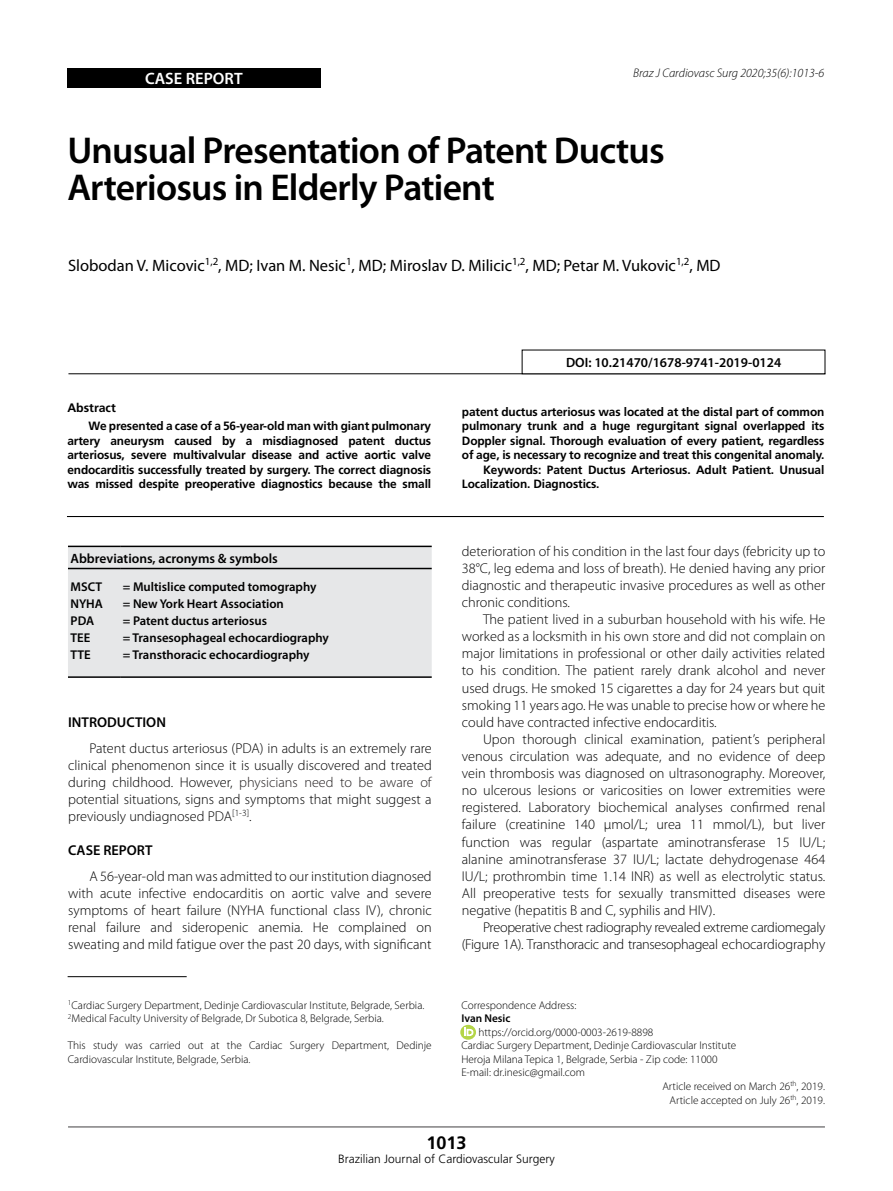
<style>
.page{position:relative;width:893px;height:1191px;background:#fff}
.page>*{position:absolute;margin:0;border:0;box-sizing:border-box;transform-origin:0 0}
.t1{font:600 37.5px/37.5px "Myriad Pro";letter-spacing:-.02em;color:#000}
.t2{font:700 18px "Frutiger";color:#000}
.t3{font:16.5px "Myriad Pro";color:#000}
.t4{font:600 16.5px "Myriad Pro";color:#fff}
.t5{font:300 14.25px/17.1px "Myriad Pro";color:#000;text-align:justify}
.t6{font:300 14.25px/17.1px "Myriad Pro";letter-spacing:-.02em;color:#000;text-align:right}
.t7{font:600 14.25px "Myriad Pro";color:#000}
.t8{font:600 13.5px "Myriad Pro";color:#000}
.t9{font:600 12.75px/17.1px "Myriad Pro";color:#000}
.t10{font:italic 300 12.45px "Myriad Pro";color:#000}
.t11{font:700 12.3px "Frutiger";color:#000}
.t12{font:700 12px/14.4px "Frutiger";letter-spacing:-.01em;color:#000;text-align:justify}
.t13{font:300 12px "Frutiger";color:#000}
.t14{font:300 11.25px/13.5px "Myriad Pro";color:#000}
.t15{font:600 11.25px "Myriad Pro";color:#000}
.s1{color:#231f20}
</style>
<div class="page">
<hr style="left:68px;top:1126px;width:757px;height:1px;background:#414042">
<div style="left:67px;top:68px;width:254px;height:20px;background:#000"></div>
<hr style="left:67px;top:516px;width:757px;height:1px;background:#000">
<hr style="left:68px;top:373px;width:757px;height:1px;background:#000">
<hr style="left:68px;top:976px;width:119px;height:1px;background:#000">
<svg style="left:460px;top:1024px;width:16px;height:15px"></svg>
<svg style="left:465px;top:1027px;width:8px;height:8px"></svg>
<div style="left:68px;top:547px;width:364px;height:129px;background:#e6e7e8"></div>
<hr style="left:68px;top:545px;width:52px;height:2px;background:#000">
<hr style="left:120px;top:545px;width:312px;height:2px;background:#000">
<hr style="left:68px;top:568px;width:52px;height:1px;background:#000">
<hr style="left:120px;top:568px;width:312px;height:1px;background:#000">
<hr style="left:68px;top:676px;width:52px;height:2px;background:#000">
<hr style="left:120px;top:676px;width:312px;height:2px;background:#000">
<p class="t4" style="left:145px;top:69px;width:99px">CASE REPORT</p>
<p class="t10" style="left:633px;top:67px;width:193px">Braz J Cardiovasc Surg 2020;35(6):1013-6</p>
<h1 class="t1" style="left:67px;top:132px;width:599px">Unusual Presentation of Patent Ductus<br>Arteriosus in Elderly Patient</h1>
<p class="t3" style="left:68px;top:256px;width:654px">Slobodan V. Micovic<sup>1,2</sup>, MD; Ivan M. Nesic<sup>1</sup>, MD; Miroslav D. Milicic<sup>1,2</sup>, MD; Petar M. Vukovic<sup>1,2</sup>, MD</p>
<p class="t11" style="left:67px;top:400px;width:50px">Abstract</p>
<p class="t12" style="left:67px;top:419px;width:365px;text-indent:21px">We presented a case of a 56-year-old man with giant pulmonary artery aneurysm caused by a misdiagnosed patent ductus arteriosus, severe multivalvular disease and active aortic valve endocarditis successfully treated by surgery. The correct diagnosis was missed despite preoperative diagnostics because the small</p>
<p class="t8" style="left:71px;top:550px;width:209px">Abbreviations, acronyms &amp; symbols</p>
<p class="t9" style="left:71px;top:578px;width:34px">MSCT<br>NYHA<br>PDA<br>TEE<br>TTE</p>
<p class="t9" style="left:123px;top:578px;width:208px">= Multislice computed tomography<br>= New York Heart Association<br>= Patent ductus arteriosus<br>= Transesophageal echocardiography = Transthoracic echocardiography</p>
<p class="t7" style="left:68px;top:714px;width:99px">INTRODUCTION</p>
<p class="t5" style="left:68px;top:739px;width:365px;text-indent:21px">Patent ductus arteriosus (PDA) in adults is an extremely rare clinical phenomenon since it is usually discovered and treated during childhood. However, <span class="s1">physicians need to be aware of </span>potential situations, signs and symptoms that might suggest a previously undiagnosed PDA<sup>[1-3]</sup>.</p>
<p class="t7" style="left:68px;top:842px;width:86px">CASE REPORT</p>
<p class="t5" style="left:68px;top:867px;width:365px;text-indent:21px">A 56-year-old man was admitted to our institution diagnosed with acute infective endocarditis on aortic valve and severe symptoms of heart failure (NYHA functional class IV), chronic renal failure and sideropenic anemia. He complained on sweating and mild fatigue over the past 20 days, with significant</p>
<p class="t14" style="left:68px;top:998px;width:358px"><sup>1</sup>Cardiac Surgery Department, Dedinje Cardiovascular Institute, Belgrade, Serbia.<br><sup>2</sup>Medical Faculty University of Belgrade, Dr Subotica 8, Belgrade, Serbia.</p>
<p class="t14" style="left:68px;top:1039px;width:365px">This study was carried out at the Cardiac Surgery Department, Dedinje<br>Cardiovascular Institute, Belgrade, Serbia.</p>
<p class="t8" style="left:566px;top:354px;width:217px">DOI: 10.21470/1678-9741-2019-0124</p>
<p class="t12" style="left:462px;top:404px;width:364px">patent ductus arteriosus was located at the distal part of common</p>
<p class="t12" style="left:462px;top:419px;width:364px">pulmonary trunk and a huge regurgitant signal overlapped its</p>
<p class="t12" style="left:462px;top:433px;width:364px">Doppler signal. Thorough evaluation of every patient, regardless</p>
<p class="t12" style="left:462px;top:448px;width:364px">of age, is necessary to recognize and treat this congenital anomaly.</p>
<p class="t12" style="left:483px;top:462px;width:343px">Keywords: Patent Ductus Arteriosus. Adult Patient. Unusual</p>
<p class="t12" style="left:462px;top:476px;width:139px">Localization. Diagnostics.</p>
<p class="t5" style="left:462px;top:542px;width:365px">deterioration of his condition in the last four days (febricity up to 38°C, leg edema and loss of breath). He denied having any prior diagnostic and therapeutic invasive procedures as well as other chronic conditions.</p>
<p class="t5" style="left:462px;top:611px;width:365px;text-indent:21px">The patient lived in a suburban household with his wife. He worked as a locksmith in his own store and did not complain on major limitations in professional or other daily activities related to his condition. The patient rarely drank alcohol and never used drugs. He smoked 15 cigarettes a day for 24 years but quit smoking 11 years ago. He was unable to precise how or where he could have contracted infective endocarditis.</p>
<p class="t5" style="left:462px;top:731px;width:365px;text-indent:21px">Upon thorough clinical examination, patient’s peripheral venous circulation was adequate, and no evidence of deep vein thrombosis was diagnosed on ultrasonography. Moreover, no ulcerous lesions or varicosities on lower extremities were registered. Laboratory biochemical analyses confirmed renal failure (creatinine 140 μmol/L; urea 11 mmol/L), but liver function was regular (aspartate aminotransferase 15 IU/L; alanine aminotransferase 37 IU/L; lactate dehydrogenase 464<br>IU/L; prothrombin time 1.14 INR) as well as electrolytic status.<br>All preoperative tests for sexually transmitted diseases were negative (hepatitis B and C, syphilis and HIV).</p>
<p class="t6" style="left:462px;top:919px;width:365px">Preoperative chest radiography revealed extreme cardiomegaly (Figure 1A). Transthoracic and transesophageal echocardiography</p>
<p class="t14" style="left:461px;top:998px;width:117px">Correspondence Address:</p>
<p class="t15" style="left:461px;top:1012px;width:51px">Ivan Nesic</p>
<p class="t14" style="left:478px;top:1025px;width:176px">https://orcid.org/0000-0003-2619-8898</p>
<p class="t14" style="left:461px;top:1039px;width:276px">Cardiac Surgery Department, Dedinje Cardiovascular Institute</p>
<p class="t14" style="left:461px;top:1052px;width:258px">Heroja Milana Tepica 1, Belgrade, Serbia - Zip code: 11000</p>
<p class="t14" style="left:461px;top:1066px;width:125px">E-mail: dr.inesic@gmail.com</p>
<p class="t14" style="left:662px;top:1079px;width:164px">Article received on March 26<sup>th</sup>, 2019.</p>
<p class="t14" style="left:670px;top:1093px;width:157px">Article accepted on July 26<sup>th</sup>, 2019.</p>
<p class="t2" style="left:426px;top:1132px;width:42px">1013</p>
<p class="t13" style="left:338px;top:1152px;width:218px">Brazilian Journal of Cardiovascular Surgery</p>
</div>
